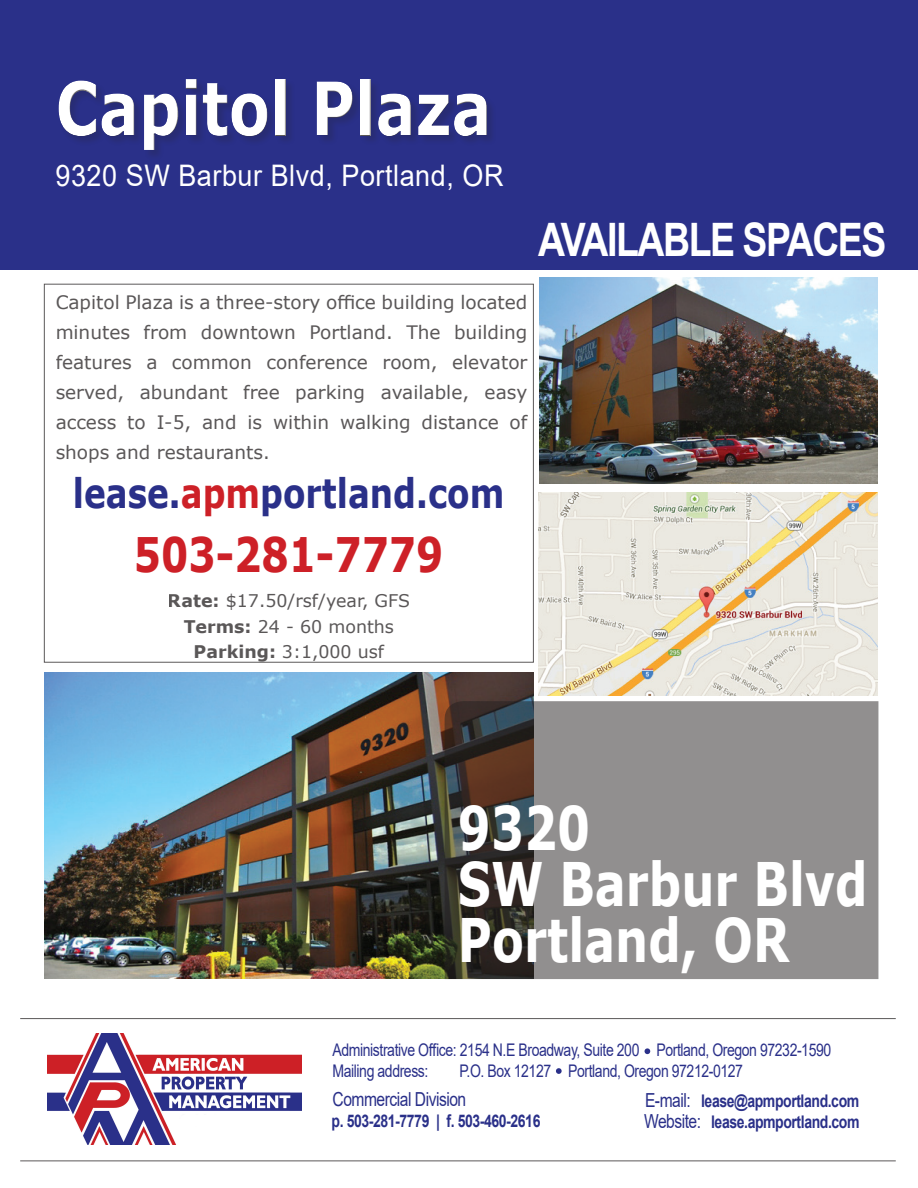
<style>
.page{position:relative;width:918px;height:1188px;background:#fff}
.page>*{position:absolute;margin:0;border:0;box-sizing:border-box;transform-origin:0 0}
.t1{font:700 73.8px "Verdana";color:#fff;scale:.81 1}
.t2{font:700 60px "Verdana";color:#fff;scale:.78 1}
.t3{font:52.5px "Times New Roman";color:#2a3089}
.t4{font:700 47.55px "Verdana";color:#cd2027;scale:.81 1}
.t5{font:700 46.2px "Arial";letter-spacing:-.04em;color:#fff;scale:.81 1}
.t6{font:700 40.65px "Verdana";color:#2a3089;scale:.81 1}
.t7{font:29.7px "Arial";letter-spacing:.02em;color:#fff;scale:.91 1}
.t8{font:19.35px "Arial";letter-spacing:-.03em;color:#2a3089;scale:.81 1}
.t9{font:18.6px/30px "Verdana";color:#231f20;text-align:justify}
.t10{font:17.4px "Arial";letter-spacing:-.03em;color:#2a3089;scale:.81 1}
.t11{font:700 17.4px "Arial";letter-spacing:-.03em;color:#2a3089;scale:.81 1}
.t12{font:17.4px/25.5px "Verdana";color:#231f20;text-align:center}
.s1{color:#cd2027}
.s2{font-weight:700}
.s3{font-weight:400;font-size:19.35px}
</style>
<div class="page">
<img style="left:44px;top:672px;width:489px;height:307px">
<svg style="left:445px;top:701px;width:433px;height:278px;background:#7f7c7a"></svg>
<img style="left:539px;top:277px;width:339px;height:207px">
<div style="left:0;top:0;width:918px;height:270px;background:#2a3089"></div>
<img style="left:47px;top:1033px;width:255px;height:112px">
<hr style="left:20px;top:1018px;width:876px;height:1px;background:#231f20">
<hr style="left:20px;top:1161px;width:876px;height:1px;background:#231f20">
<img style="left:538px;top:492px;width:339px;height:204px">
<div style="left:58px;top:79px;width:430px;height:72px;background:#231f20;opacity:.75"></div>
<h1 class="t1" style="left:56px;top:56px;width:540px">Capitol Plaza</h1>
<p class="t7" style="left:56px;top:155px;width:494px">9320 SW Barbur Blvd, Portland, OR</p>
<p class="t5" style="left:538px;top:207px;width:432px">AVAILABLE SPACES</p>
<p class="t9" style="left:56px;top:287px;width:473px">Capitol Plaza is a three-story office building located minutes from downtown Portland. The building features a common conference room, elevator served, abundant free parking available, easy access to I-5, and is within walking distance of shops and restaurants.</p>
<p class="t6" style="left:73px;top:464px;width:534px">lease.<span class="s1">apm</span>portland.com</p>
<p class="t4" style="left:134px;top:521px;width:384px">503-281-7779</p>
<p class="t12" style="left:168px;top:588px;width:244px"><span class="s2">Rate:</span> $17.50/rsf/year, GFS<br><span class="s2">Terms:</span> 24 - 60 months<br><span class="s2">Parking:</span> 3:1,000 usf</p>
<p class="t2" style="left:458px;top:786px;width:171px">9320</p>
<p class="t2" style="left:458px;top:842px;width:527px">SW Barbur Blvd</p>
<p class="t2" style="left:458px;top:897px;width:426px">Portland, OR</p>
<p class="t10" style="left:333px;top:1038px;width:617px">Administrative Office: 2154 N.E Broadway, Suite 200 Portland, Oregon 97232-1590</p>
<p class="t3" style="left:641px;top:999px;width:15px">.</p>
<p class="t10" style="left:333px;top:1059px;width:120px">Mailing address:</p>
<p class="t10" style="left:459px;top:1059px;width:352px">P.O. Box 12127 Portland, Oregon 97212-0127</p>
<p class="t8" style="left:333px;top:1086px;width:167px">Commercial Division</p>
<p class="t11" style="left:332px;top:1109px;width:259px">p. 503-281-7779 | f. 503-460-2616</p>
<p class="t3" style="left:552px;top:1019px;width:15px">.</p>
<p class="t11" style="left:645px;top:1089px;width:266px"><span class="s3">E-mail:</span> lease@apmportland.com</p>
<p class="t11" style="left:644px;top:1110px;width:268px"><span class="s3">Website:</span> lease.apmportland.com</p>
</div>
